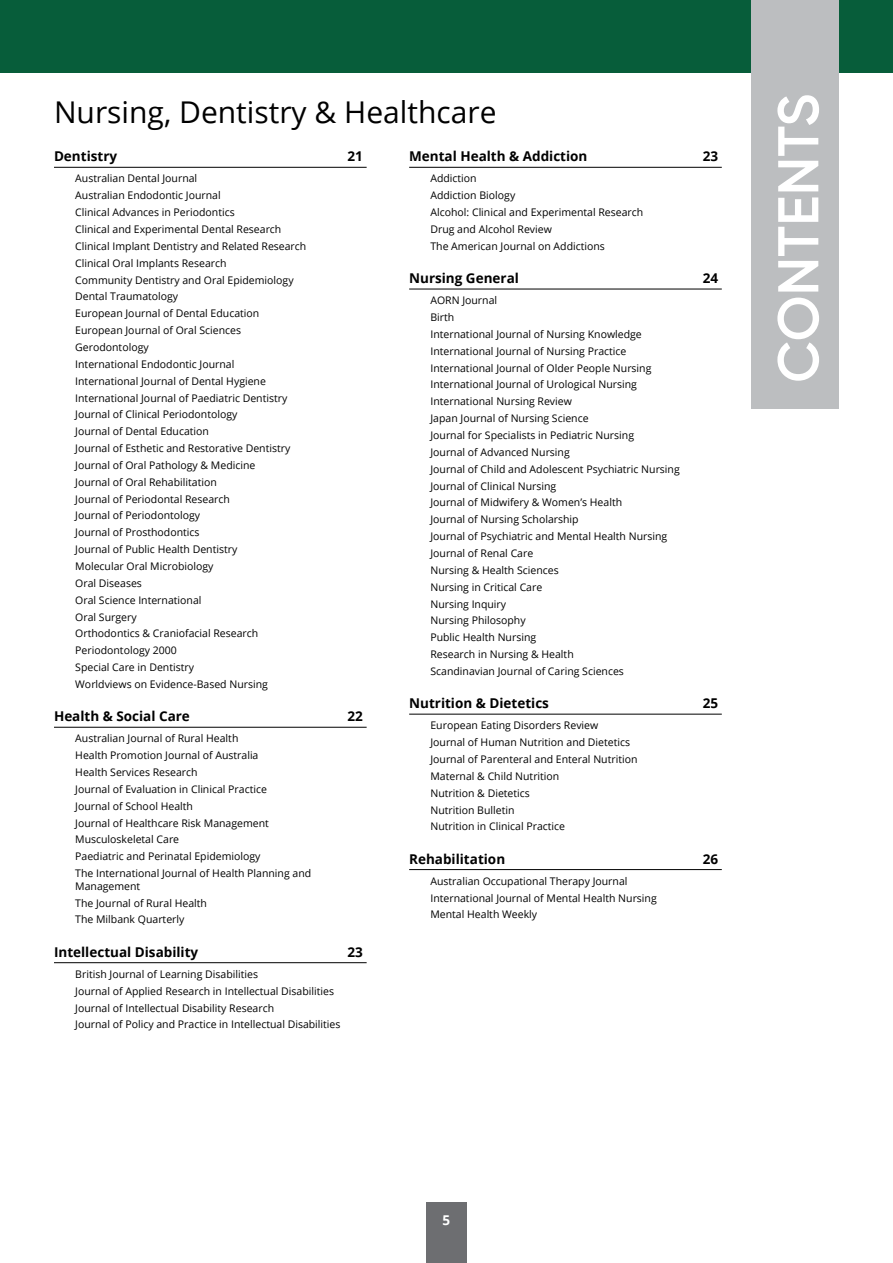
<style>
.page{position:relative;width:893px;height:1263px;background:#fff}
.page>*{position:absolute;margin:0;border:0;box-sizing:border-box;transform-origin:0 0}
.t1{font:600 57.3px "Gilroy";color:#fff}
.t2{font:30px "Open Sans";color:#000}
.t3{font:700 13.5px "Open Sans";color:#000}
.t4{font:700 13.5px "Open Sans";color:#fff}
.t5{font:10.5px/16.8px "Open Sans";color:#000}
</style>
<div class="page">
<div style="left:426px;top:1202px;width:41px;height:61px;background:#6d6e71"></div>
<div style="left:0;top:0;width:893px;height:73px;background:#075d3a"></div>
<hr style="left:54px;top:167px;width:313px;height:1px;background:#000">
<hr style="left:54px;top:727px;width:313px;height:1px;background:#000">
<hr style="left:54px;top:962px;width:313px;height:1px;background:#000">
<hr style="left:409px;top:167px;width:313px;height:1px;background:#000">
<hr style="left:409px;top:289px;width:313px;height:1px;background:#000">
<hr style="left:409px;top:714px;width:313px;height:1px;background:#000">
<hr style="left:409px;top:869px;width:313px;height:1px;background:#000">
<div style="left:752px;top:0;width:87px;height:408px;background:#bcbec0"></div>
<h2 class="t2" style="left:54px;top:92px;width:444px">Nursing, Dentistry &amp; Healthcare</h2>
<p class="t3" style="left:54px;top:147px;width:65px">Dentistry</p>
<p class="t3" style="left:348px;top:147px;width:17px">21</p>
<p class="t5" style="left:75px;top:170px;width:233px">Australian Dental Journal<br>Australian Endodontic Journal<br>Clinical Advances in Periodontics<br>Clinical and Experimental Dental Research<br>Clinical Implant Dentistry and Related Research<br>Clinical Oral Implants Research<br>Community Dentistry and Oral Epidemiology<br>Dental Traumatology<br>European Journal of Dental Education<br>European Journal of Oral Sciences<br>Gerodontology<br>International Endodontic Journal<br>International Journal of Dental Hygiene<br>International Journal of Paediatric Dentistry<br>Journal of Clinical Periodontology<br>Journal of Dental Education<br>Journal of Esthetic and Restorative Dentistry<br>Journal of Oral Pathology &amp; Medicine<br>Journal of Oral Rehabilitation<br>Journal of Periodontal Research<br>Journal of Periodontology<br>Journal of Prosthodontics<br>Journal of Public Health Dentistry<br>Molecular Oral Microbiology<br>Oral Diseases<br>Oral Science International<br>Oral Surgery<br>Orthodontics &amp; Craniofacial Research<br>Periodontology 2000<br>Special Care in Dentistry<br>Worldviews on Evidence-Based Nursing</p>
<p class="t3" style="left:54px;top:707px;width:137px">Health &amp; Social Care</p>
<p class="t3" style="left:348px;top:707px;width:17px">22</p>
<p class="t5" style="left:75px;top:730px;width:238px">Australian Journal of Rural Health<br>Health Promotion Journal of Australia<br>Health Services Research<br>Journal of Evaluation in Clinical Practice<br>Journal of School Health<br>Journal of Healthcare Risk Management Musculoskeletal Care<br>Paediatric and Perinatal Epidemiology<br>The International Journal of Health Planning and</p>
<p class="t5" style="left:75px;top:877px;width:133px">Management<br>The Journal of Rural Health<br>The Milbank Quarterly</p>
<p class="t3" style="left:54px;top:942px;width:146px">Intellectual Disability</p>
<p class="t3" style="left:348px;top:942px;width:17px">23</p>
<p class="t5" style="left:75px;top:965px;width:267px">British Journal of Learning Disabilities<br>Journal of Applied Research in Intellectual Disabilities Journal of Intellectual Disability Research<br>Journal of Policy and Practice in Intellectual Disabilities</p>
<p class="t3" style="left:409px;top:147px;width:180px">Mental Health &amp; Addiction</p>
<p class="t3" style="left:703px;top:147px;width:17px">23</p>
<p class="t5" style="left:430px;top:170px;width:214px">Addiction<br>Addiction Biology<br>Alcohol: Clinical and Experimental Research<br>Drug and Alcohol Review<br>The American Journal on Addictions</p>
<p class="t3" style="left:409px;top:269px;width:111px">Nursing General</p>
<p class="t3" style="left:703px;top:269px;width:17px">24</p>
<p class="t5" style="left:430px;top:292px;width:251px">AORN Journal<br>Birth<br>International Journal of Nursing Knowledge<br>International Journal of Nursing Practice<br>International Journal of Older People Nursing<br>International Journal of Urological Nursing<br>International Nursing Review<br>Japan Journal of Nursing Science<br>Journal for Specialists in Pediatric Nursing<br>Journal of Advanced Nursing<br>Journal of Child and Adolescent Psychiatric Nursing<br>Journal of Clinical Nursing<br>Journal of Midwifery &amp; Women’s Health<br>Journal of Nursing Scholarship<br>Journal of Psychiatric and Mental Health Nursing<br>Journal of Renal Care<br>Nursing &amp; Health Sciences<br>Nursing in Critical Care<br>Nursing Inquiry<br>Nursing Philosophy<br>Public Health Nursing<br>Research in Nursing &amp; Health<br>Scandinavian Journal of Caring Sciences</p>
<p class="t3" style="left:409px;top:694px;width:141px">Nutrition &amp; Dietetics</p>
<p class="t3" style="left:703px;top:694px;width:17px">25</p>
<p class="t5" style="left:430px;top:717px;width:209px">European Eating Disorders Review<br>Journal of Human Nutrition and Dietetics<br>Journal of Parenteral and Enteral Nutrition<br>Maternal &amp; Child Nutrition<br>Nutrition &amp; Dietetics<br>Nutrition Bulletin<br>Nutrition in Clinical Practice</p>
<p class="t3" style="left:409px;top:849px;width:98px">Rehabilitation</p>
<p class="t3" style="left:703px;top:849px;width:17px">26</p>
<p class="t5" style="left:430px;top:872px;width:228px">Australian Occupational Therapy Journal<br>International Journal of Mental Health Nursing<br>Mental Health Weekly</p>
<h1 class="t1" style="left:763px;top:383px;width:291px;rotate:-90deg">CONTENTS</h1>
<p class="t4" style="left:443px;top:1211px;width:9px">5</p>
</div>
